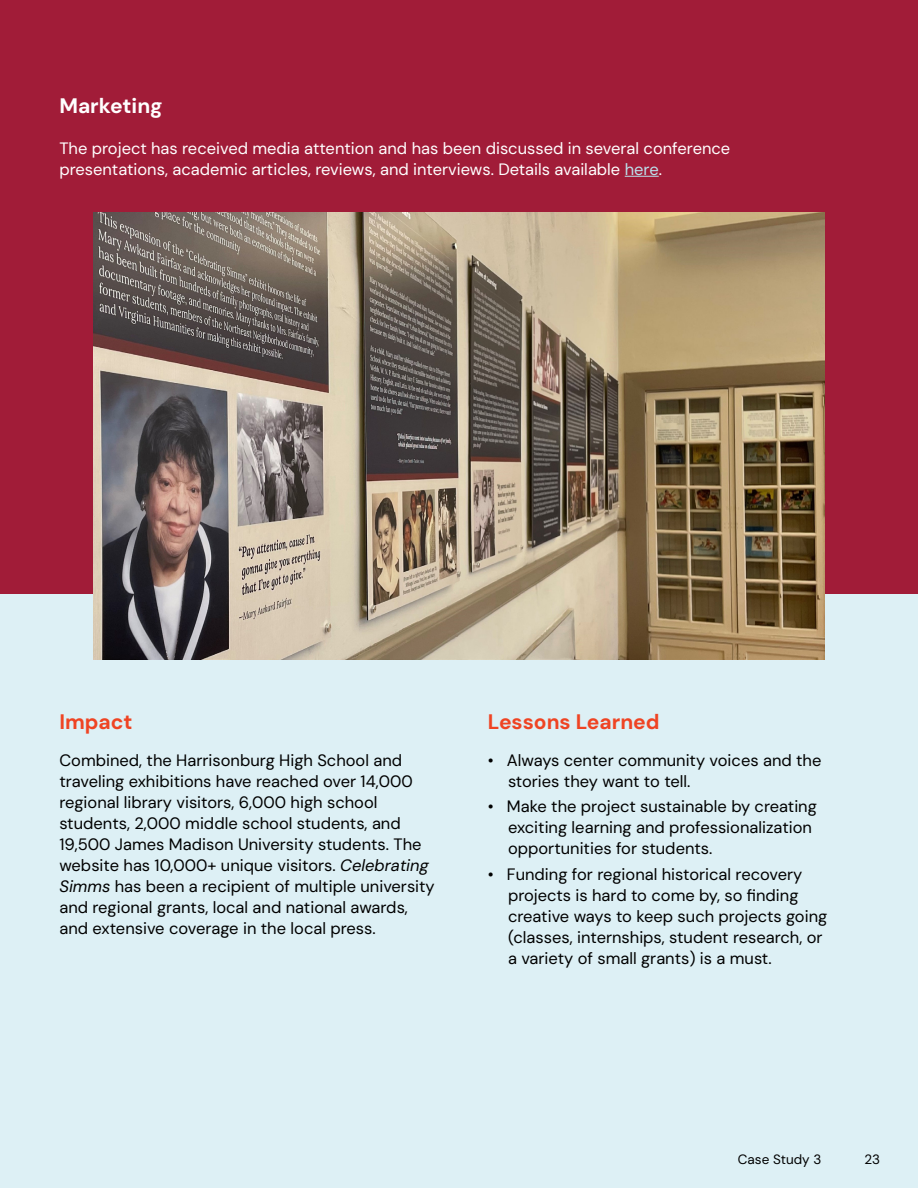
<style>
.page{position:relative;width:918px;height:1188px;background:#fff}
.page>*{position:absolute;margin:0;border:0;box-sizing:border-box;transform-origin:0 0}
.t1{font:700 21px "DM Sans 18 pt";color:#ef4423}
.t2{font:700 21px "DM Sans 18 pt";color:#fff}
.t3{font:16.5px/21px "DM Sans 18 pt";color:#000}
.t4{font:16.5px/21px "DM Sans 18 pt";color:#fff}
.t5{font:13.5px "DM Sans 18 pt";color:#000}
.s1{color:#bbe1ec}
.s2{font-style:italic}
</style>
<div class="page">
<div style="left:0;top:0;width:918px;height:594px;background:#a11c38"></div>
<div style="left:0;top:594px;width:918px;height:594px;background:#ddf0f5"></div>
<img style="left:94px;top:213px;width:730px;height:447px">
<hr style="left:625px;top:176px;width:34px;height:1px;background:#bbe1ec">
<p class="t2" style="left:59px;top:92px;width:105px">Marketing</p>
<p class="t4" style="left:59px;top:137px;width:672px">The project has received media attention and has been discussed in several conference presentations, academic articles, reviews, and interviews. Details available <span class="s1">here</span>.</p>
<p class="t1" style="left:59px;top:709px;width:75px">Impact</p>
<p class="t3" style="left:59px;top:750px;width:377px">Combined, the Harrisonburg High School and traveling exhibitions have reached over 14,000 regional library visitors, 6,000 high school students, 2,000 middle school students, and 19,500 James Madison University students. The website has 10,000+ unique visitors. <span class="s2">Celebrating Simms</span> has been a recipient of multiple university and regional grants, local and national awards, and extensive coverage in the local press.</p>
<p class="t1" style="left:488px;top:709px;width:173px">Lessons Learned</p>
<p class="t3" style="left:508px;top:750px;width:315px;text-indent:-20px">• Always center community voices and the stories they want to tell.</p>
<p class="t3" style="left:508px;top:796px;width:310px;text-indent:-20px">• Make the project sustainable by creating exciting learning and professionalization opportunities for students.</p>
<p class="t3" style="left:508px;top:864px;width:321px;text-indent:-20px">• Funding for regional historical recovery projects is hard to come by, so finding creative ways to keep such projects going (classes, internships, student research, or a variety of small grants) is a must.</p>
<p class="t5" style="left:738px;top:1151px;width:85px">Case Study 3</p>
<p class="t5" style="left:864px;top:1151px;width:17px">23</p>
</div>
